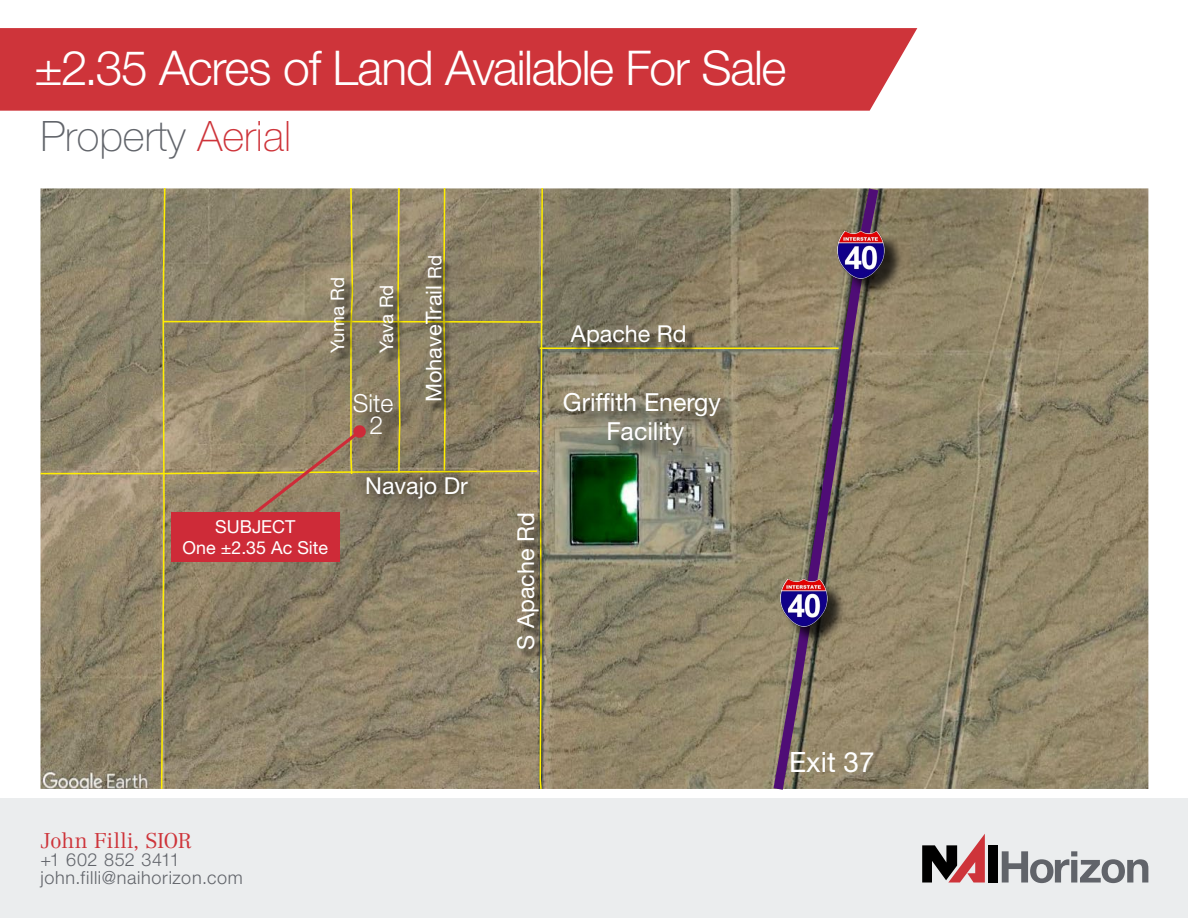
<style>
.page{position:relative;width:1188px;height:918px;background:#fff}
.page>*{position:absolute;margin:0;border:0;box-sizing:border-box;transform-origin:0 0}
.t1{font:300 48px "Helvetica Neue LT Std";letter-spacing:-.025em;color:#fff}
.t2{font:100 42px "Helvetica Neue LT Std";color:#61646a}
.t3{font:28.05px "Helvetica Neue LT Std";color:#fff}
.t4{font:24.9px/29.8px "Helvetica Neue LT Std";color:#fff;text-align:center}
.t5{font:300 24.9px/21.8px "Helvetica Neue LT Std";color:#fff;text-align:center}
.t6{font:23.4px "Helvetica Neue LT Std";color:#fff}
.t7{font:21.75px "Helvetica Neue LT Std";color:#fff}
.t8{font:300 21px "Centennial LT Std";letter-spacing:-.015em;color:#ce343a}
.t9{font:18.6px "Helvetica Neue LT Std";color:#fff}
.t10{font:300 18px/18px "Helvetica Neue LT Std";letter-spacing:.035em;color:#61646a}
.t11{font:17.85px/21.5px "Helvetica Neue LT Std";color:#fff;text-align:center}
.s1{color:#ce343a}
.s2{font-size:18.6px}
</style>
<div class="page">
<div style="left:0;top:799px;width:1188px;height:119px;background:#ebedee"></div>
<div style="left:0;top:28px;width:917px;height:83px;background:#ce343a"></div>
<img style="left:544px;top:188px;width:604px;height:601px">
<div style="left:567px;top:395px;width:172px;height:70px;background:#000;opacity:.75"></div>
<svg style="left:767px;top:188px;width:118px;height:611px;background:#8d7e6c"></svg>
<div style="left:782px;top:582px;width:65px;height:64px;background:#000;opacity:.75"></div>
<img style="left:776px;top:575px;width:57px;height:57px">
<div style="left:840px;top:233px;width:64px;height:64px;background:#000;opacity:.75"></div>
<img style="left:834px;top:226px;width:57px;height:57px">
<div style="left:520px;top:516px;width:30px;height:144px;background:#000;opacity:.75"></div>
<hr style="left:540px;top:347px;width:299px;height:2px;background:#ffed00">
<div style="left:988px;top:845px;width:10px;height:38px;background:#000"></div>
<svg style="left:922px;top:834px;width:63px;height:49px"></svg>
<svg style="left:1002px;top:851px;width:146px;height:32px"></svg>
<svg style="left:40px;top:188px;width:504px;height:601px;background:#8f8367"></svg>
<div style="left:171px;top:512px;width:168px;height:49px;background:#ce2b38"></div>
<div style="left:573px;top:328px;width:124px;height:30px;background:#000;opacity:.75"></div>
<div style="left:333px;top:281px;width:23px;height:83px;background:#000;opacity:.75"></div>
<div style="left:382px;top:289px;width:23px;height:75px;background:#000;opacity:.75"></div>
<div style="left:428px;top:259px;width:25px;height:153px;background:#000;opacity:.75"></div>
<h1 class="t1" style="left:34px;top:38px;width:754px">±2.35 Acres of Land Available For Sale</h1>
<h2 class="t2" style="left:40px;top:113px;width:252px">Property <span class="s1">Aerial</span></h2>
<p class="t9" style="left:327px;top:353px;width:78px;rotate:-90deg">Yuma Rd</p>
<p class="t9" style="left:376px;top:353px;width:70px;rotate:-90deg">Yava Rd</p>
<h3 class="t5" style="left:353px;top:392px;width:42px">Site<br>2</h3>
<p class="t7" style="left:421px;top:402px;width:148px;rotate:-90deg">MohaveTrail <span class="s2">Rd</span></p>
<p class="t6" style="left:365px;top:472px;width:104px">Navajo Dr</p>
<p class="t11" style="left:183px;top:515px;width:147px">SUBJECT<br>One ±2.35 Ac Site</p>
<p class="t6" style="left:571px;top:320px;width:117px">Apache Rd</p>
<h3 class="t4" style="left:563px;top:386px;width:159px">Griffith Energy<br>Facility</h3>
<p class="t6" style="left:512px;top:650px;width:139px;rotate:-90deg">S Apache Rd</p>
<p class="t8" style="left:40px;top:828px;width:153px">John Filli, SIOR</p>
<p class="t10" style="left:40px;top:850px;width:204px">+1 602 852 3411 john.filli@naihorizon.com</p>
<h3 class="t3" style="left:789px;top:746px;width:87px">Exit 37</h3>
</div>
